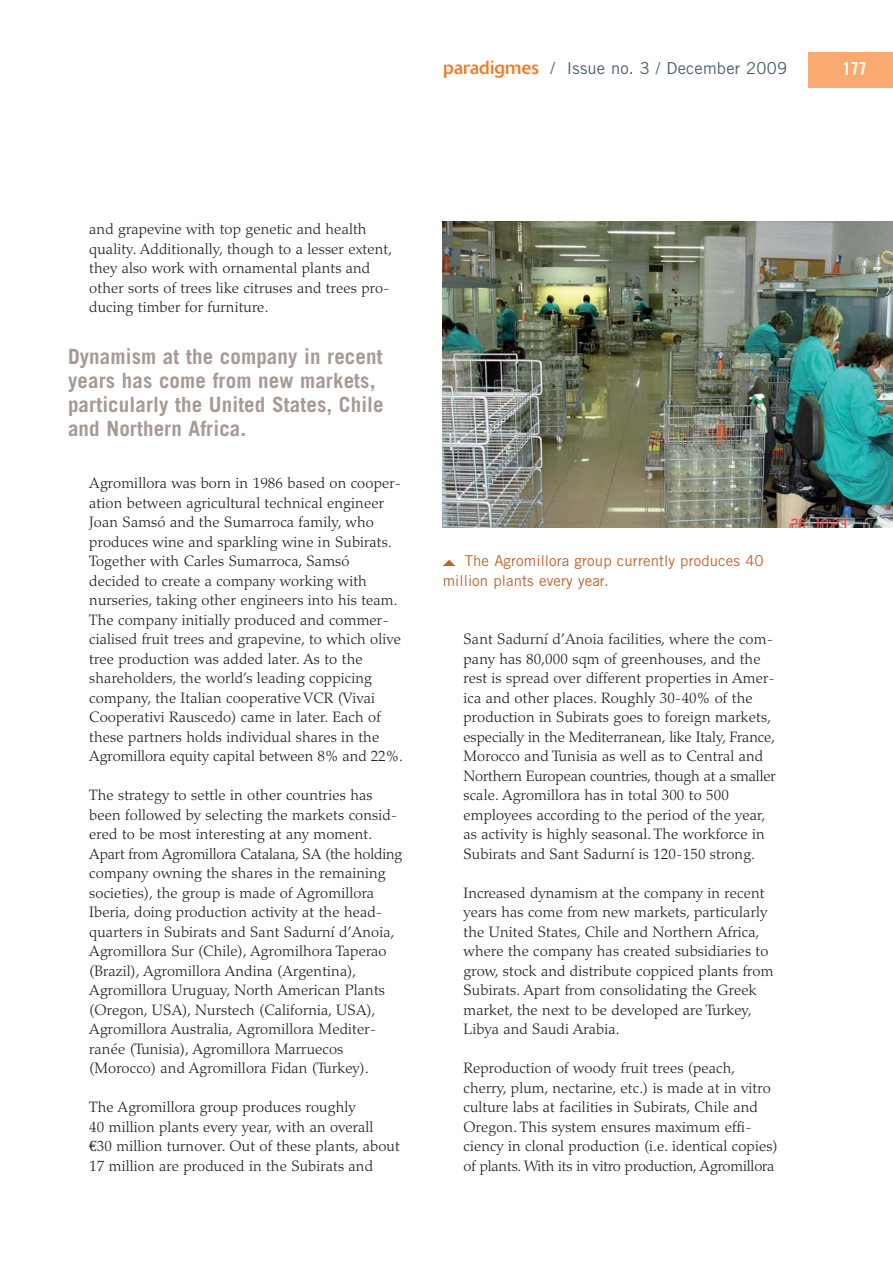
<style>
.page{position:relative;width:893px;height:1264px;background:#fff}
.page>*{position:absolute;margin:0;border:0;box-sizing:border-box;transform-origin:0 0}
.t1{font:700 21px/24px "Trade Gothic";letter-spacing:.005em;color:#a79a95}
.t2{font:18px "Trade Gothic Bold Cond Twenty";color:#fff}
.t3{font:16.5px "Trade Gothic";letter-spacing:.01em;color:#47616c}
.t4{font:300 15px/19.5px "Palatino";letter-spacing:.01em;color:#231f20}
.t5{font:15px/19.5px "Trade Gothic";letter-spacing:.005em;color:#bf6530}
.s1{font-family:"Delta";font-size:18.75px;color:#f47920}
.s2{font-family:"Euro Serif";font-weight:400}
</style>
<div class="page">
<div style="left:808px;top:52px;width:85px;height:35px;background:#faaa71"></div>
<img style="left:442px;top:221px;width:451px;height:306px">
<svg style="left:443px;top:559px;width:12px;height:7px"></svg>
<p class="t3" style="left:443px;top:62px;width:345px"><span class="s1">paradigmes</span> / Issue no. 3 / December 2009</p>
<p class="t2" style="left:843px;top:61px;width:25px">177</p>
<p class="t4" style="left:89px;top:221px;width:304px">and grapevine with top genetic and health quality. Additionally, though to a lesser extent, they also work with ornamental plants and other sorts of trees like citruses and trees pro&shy;ducing timber for furniture.</p>
<h1 class="t1" style="left:68px;top:346px;width:317px">Dynamism at the company in recent years has come from new markets, particularly the United States, Chile and Northern Africa.</h1>
<p class="t4" style="left:89px;top:475px;width:315px">Agromillora was born in 1986 based on cooper&shy;ation between agricultural technical engineer Joan Samsó and the Sumarroca family, who produces wine and sparkling wine in Subirats.<br>Together with Carles Sumarroca, Samsó decided to create a company working with nurseries, taking other engineers into his team.<br>The company initially produced and commer&shy;cialised fruit trees and grapevine, to which olive tree production was added later. As to the shareholders, the world’s leading coppicing company, the Italian cooperative VCR (Vivai Cooperativi Rauscedo) came in later. Each of these partners holds individual shares in the Agromillora equity capital between 8% and 22%.</p>
<p class="t4" style="left:89px;top:787px;width:315px">The strategy to settle in other countries has been followed by selecting the markets consid&shy;ered to be most interesting at any moment.<br>Apart from Agromillora Catalana, SA (the holding company owning the shares in the remaining societies), the group is made of Agromillora Iberia, doing production activity at the head&shy;quarters in Subirats and Sant Sadurní d’Anoia, Agromillora Sur (Chile), Agromilhora Taperao (Brazil), Agromillora Andina (Argentina), Agromillora Uruguay, North American Plants (Oregon, USA), Nurstech (California, USA), Agromillora Australia, Agromillora Mediter&shy;ranée (Tunisia), Agromillora Marruecos (Morocco) and Agromillora Fidan (Turkey).</p>
<p class="t4" style="left:89px;top:1099px;width:312px">The Agromillora group produces roughly<br>40 million plants every year, with an overall <span class="s2">€</span>30 million turnover. Out of these plants, about 17 million are produced in the Subirats and</p>
<p class="t5" style="left:443px;top:552px;width:323px;text-indent:22px">The Agromillora group currently produces 40 million plants every year.</p>
<p class="t4" style="left:463px;top:631px;width:314px">Sant Sadurní d’Anoia facilities, where the com&shy;pany has 80,000 sqm of greenhouses, and the rest is spread over different properties in Amer&shy;ica and other places. Roughly 30-40% of the production in Subirats goes to foreign markets, especially in the Mediterranean, like Italy, France, Morocco and Tunisia as well as to Central and Northern European countries, though at a smaller scale. Agromillora has in total 300 to 500 employees according to the period of the year, as activity is highly seasonal. The workforce in Subirats and Sant Sadurní is 120-150 strong.</p>
<p class="t4" style="left:463px;top:884px;width:311px">Increased dynamism at the company in recent years has come from new markets, particularly the United States, Chile and Northern Africa, where the company has created subsidiaries to grow, stock and distribute coppiced plants from Subirats. Apart from consolidating the Greek market, the next to be developed are Turkey, Libya and Saudi Arabia.</p>
<p class="t4" style="left:463px;top:1060px;width:316px">Reproduction of woody fruit trees (peach, cherry, plum, nectarine, etc.) is made at in vitro culture labs at facilities in Subirats, Chile and Oregon. This system ensures maximum effi&shy;ciency in clonal production (i.e. identical copies) of plants. With its in vitro production, Agromillora</p>
</div>
